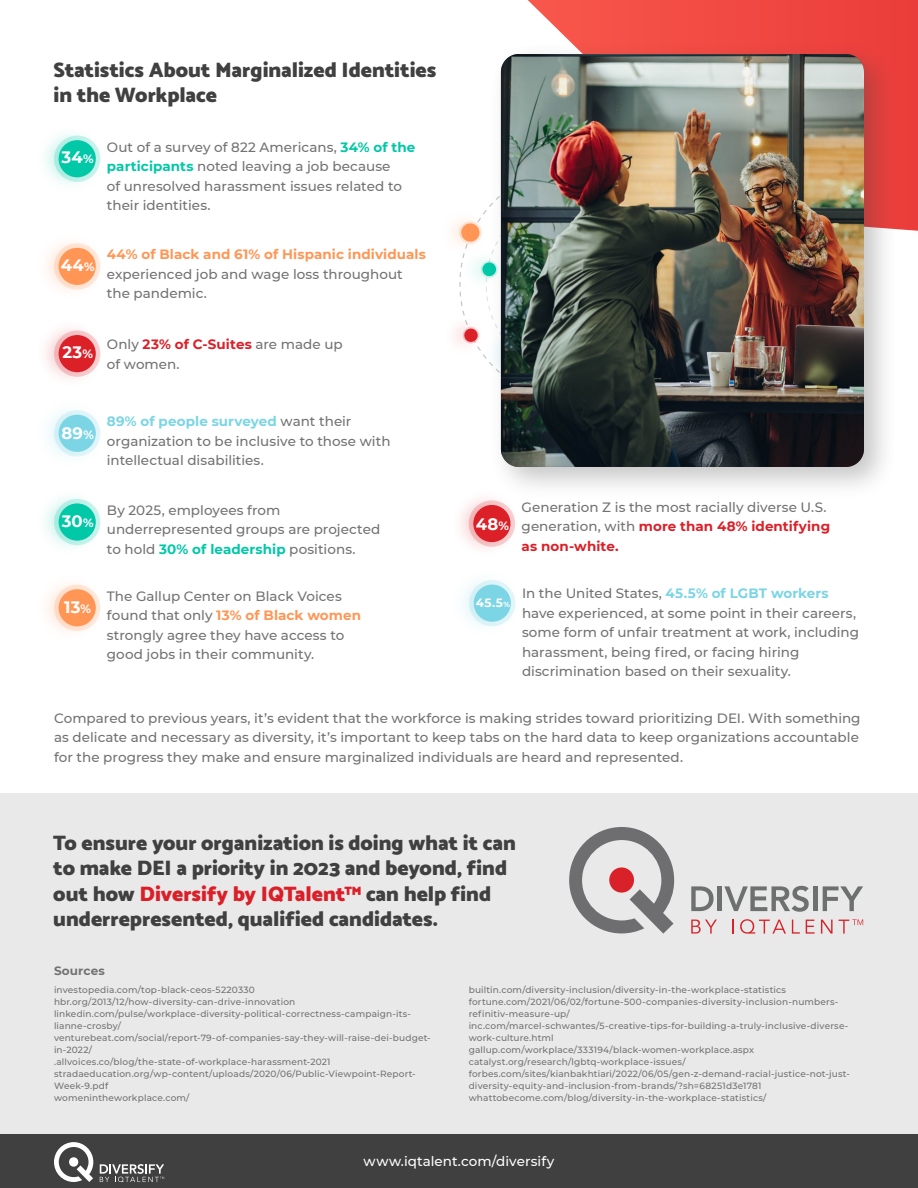
<style>
.page{position:relative;width:918px;height:1188px;background:#fff}
.page>*{position:absolute;margin:0;border:0;box-sizing:border-box;transform-origin:0 0}
.t1{font:900 21px/25.5px "Catamaran";color:#404040}
.t2{font:700 16.5px "Montserrat";letter-spacing:.015em;color:#fff}
.t3{font:500 13.5px/19.5px "Montserrat";color:#727272}
.t4{font:700 13.5px "Montserrat";letter-spacing:.005em;color:#ff9655}
.t5{font:500 13.5px "Montserrat";color:#fff}
.t6{font:700 12px "Montserrat";letter-spacing:.01em;color:#727272}
.t7{font:700 12px "Montserrat";color:#fff}
.t8{font:500 9px/12px "Montserrat";letter-spacing:.015em;color:#727272}
.s1{font-size:12px}
.s2{font-weight:700;color:#01c8a7}
.s3{font-weight:700;color:#db2028}
.s4{font-weight:700;color:#7bd5e5}
.s5{font-weight:700;color:#ff9655}
.s6{font-size:7.5px}
.s7{color:#da1f28}
</style>
<div class="page">
<svg style="left:54px;top:410px;width:46px;height:46px"></svg>
<div style="left:59px;top:415px;width:37px;height:37px;background:#7bd5e5;border-radius:50%"></div>
<svg style="left:453px;top:210px;width:36px;height:149px"></svg>
<svg style="left:528px;top:0;width:390px;height:231px;background:#f04f49"></svg>
<div style="left:489px;top:41px;width:408px;height:459px;background:#404042;opacity:.3"></div>
<img style="left:501px;top:54px;width:363px;height:413px">
<div style="left:0;top:793px;width:918px;height:341px;background:#e9e9e9"></div>
<div style="left:0;top:1134px;width:918px;height:54px;background:#404040"></div>
<svg style="left:100px;top:1164px;width:64px;height:18px"></svg>
<svg style="left:54px;top:1142px;width:39px;height:40px"></svg>
<div style="left:34px;top:122px;width:73px;height:73px;background:#01c8a7;opacity:.25"></div>
<svg style="left:54px;top:136px;width:46px;height:46px"></svg>
<div style="left:59px;top:140px;width:37px;height:37px;background:#01c8a7;border-radius:50%"></div>
<div style="left:34px;top:230px;width:73px;height:73px;background:#ff9655;opacity:.25"></div>
<svg style="left:54px;top:243px;width:46px;height:47px"></svg>
<div style="left:59px;top:248px;width:37px;height:37px;background:#ff9655;border-radius:50%"></div>
<div style="left:34px;top:317px;width:73px;height:73px;background:#db2028;opacity:.25"></div>
<svg style="left:54px;top:330px;width:46px;height:47px"></svg>
<div style="left:59px;top:335px;width:37px;height:37px;background:#db2028;border-radius:50%"></div>
<div style="left:34px;top:571px;width:73px;height:73px;background:#ff9655;opacity:.25"></div>
<svg style="left:54px;top:585px;width:46px;height:46px"></svg>
<div style="left:59px;top:589px;width:37px;height:37px;background:#ff9655;border-radius:50%"></div>
<div style="left:449px;top:487px;width:73px;height:73px;background:#db2028;opacity:.25"></div>
<svg style="left:469px;top:500px;width:46px;height:47px"></svg>
<div style="left:473px;top:505px;width:38px;height:37px;background:#db2028;border-radius:50%"></div>
<div style="left:34px;top:486px;width:73px;height:72px;background:#01c8a7;opacity:.25"></div>
<svg style="left:54px;top:499px;width:46px;height:46px"></svg>
<div style="left:59px;top:503px;width:37px;height:38px;background:#01c8a7;border-radius:50%"></div>
<svg style="left:469px;top:580px;width:46px;height:46px"></svg>
<div style="left:474px;top:585px;width:37px;height:37px;background:#7bd5e5;border-radius:50%"></div>
<svg style="left:691px;top:920px;width:26px;height:14px"></svg>
<svg style="left:732px;top:920px;width:1px;height:14px"></svg>
<svg style="left:740px;top:919px;width:46px;height:15px"></svg>
<svg style="left:792px;top:920px;width:8px;height:14px"></svg>
<svg style="left:806px;top:920px;width:9px;height:14px"></svg>
<svg style="left:821px;top:920px;width:12px;height:14px"></svg>
<svg style="left:839px;top:919px;width:24px;height:15px"></svg>
<svg style="left:691px;top:886px;width:23px;height:25px"></svg>
<div style="left:717px;top:886px;width:5px;height:25px;background:#6e7070"></div>
<svg style="left:724px;top:886px;width:85px;height:26px"></svg>
<hr style="left:813px;top:886px;width:4px;height:25px;background:#6e7070">
<svg style="left:823px;top:886px;width:40px;height:25px"></svg>
<svg style="left:569px;top:827px;width:105px;height:107px"></svg>
<h1 class="t1" style="left:53px;top:57px;width:384px">Statistics About Marginalized Identities in the Workplace</h1>
<p class="t2" style="left:62px;top:146px;width:34px">34<span class="s1">%</span></p>
<p class="t3" style="left:107px;top:137px;width:310px">Out of a survey of 822 Americans, <span class="s2">34% of the participants</span> noted leaving a job because<br>of unresolved harassment issues related to their identities.</p>
<p class="t2" style="left:61px;top:253px;width:35px">44<span class="s1">%</span></p>
<p class="t2" style="left:62px;top:340px;width:32px">23<span class="s1">%</span></p>
<p class="t4" style="left:107px;top:245px;width:321px">44% of Black and 61% of Hispanic individuals</p>
<p class="t3" style="left:107px;top:264px;width:297px">experienced job and wage loss throughout the pandemic.</p>
<p class="t3" style="left:107px;top:334px;width:237px">Only <span class="s3">23% of C-Suites</span> are made up of women.</p>
<p class="t2" style="left:61px;top:421px;width:34px">89<span class="s1">%</span></p>
<p class="t3" style="left:107px;top:411px;width:285px"><span class="s4">89% of people surveyed</span> want their organization to be inclusive to those with intellectual disabilities.</p>
<p class="t2" style="left:62px;top:509px;width:33px">30<span class="s1">%</span></p>
<p class="t2" style="left:64px;top:595px;width:28px">13<span class="s1">%</span></p>
<p class="t3" style="left:107px;top:500px;width:275px">By 2025, employees from underrepresented groups are projected to hold <span class="s2">30% of leadership</span> positions.</p>
<p class="t3" style="left:107px;top:586px;width:256px">The Gallup Center on Black Voices found that only <span class="s5">13% of Black women </span>strongly agree they have access to good jobs in their community.</p>
<p class="t2" style="left:476px;top:512px;width:35px">48<span class="s1">%</span></p>
<p class="t3" style="left:522px;top:497px;width:310px">Generation Z is the most racially diverse U.S. generation, with <span class="s3">more than 48% identifying as non-white.</span></p>
<p class="t7" style="left:476px;top:594px;width:36px">45.5<span class="s6">%</span></p>
<p class="t3" style="left:522px;top:583px;width:339px">In the United States, <span class="s4">45.5% of LGBT workers </span>have experienced, at some point in their careers, some form of unfair treatment at work, including harassment, being fired, or facing hiring discrimination based on their sexuality.</p>
<p class="t3" style="left:54px;top:707px;width:808px;text-align:justify">Compared to previous years, it’s evident that the workforce is making strides toward prioritizing DEI. With something as delicate and necessary as diversity, it’s important to keep tabs on the hard data to keep organizations accountable for the progress they make and ensure marginalized individuals are heard and represented.</p>
<h1 class="t1" style="left:53px;top:830px;width:464px">To ensure your organization is doing what it can to make DEI a priority in 2023 and beyond, find out how <span class="s7">Diversify by IQTalent™</span> can help find underrepresented, qualified candidates.</h1>
<p class="t6" style="left:54px;top:962px;width:52px">Sources</p>
<p class="t8" style="left:54px;top:983px;width:378px">investopedia.com/top-black-ceos-5220330 hbr.org/2013/12/how-diversity-can-drive-innovation linkedin.com/pulse/workplace-diversity-political-correctness-campaign-its&shy;lianne-crosby/ venturebeat.com/social/report-79-of-companies-say-they-will-raise-dei-budget&shy;in-2022/<br>.allvoices.co/blog/the-state-of-workplace-harassment-2021 stradaeducation.org/wp-content/uploads/2020/06/Public-Viewpoint-Report-Week-9.pdf<br>womenintheworkplace.com/</p>
<p class="t8" style="left:469px;top:983px;width:383px">builtin.com/diversity-inclusion/diversity-in-the-workplace-statistics fortune.com/2021/06/02/fortune-500-companies-diversity-inclusion-numbers&shy;refinitiv-measure-up/ inc.com/marcel-schwantes/5-creative-tips-for-building-a-truly-inclusive-diverse&shy;work-culture.html<br>gallup.com/workplace/333194/black-women-workplace.aspx catalyst.org/research/lgbtq-workplace-issues/ forbes.com/sites/kianbakhtiari/2022/06/05/gen-z-demand-racial-justice-not-just&shy;diversity-equity-and-inclusion-from-brands/?sh=68251d3e1781 whattobecome.com/blog/diversity-in-the-workplace-statistics/</p>
<p class="t5" style="left:364px;top:1152px;width:192px">www.iqtalent.com/diversify</p>
</div>
